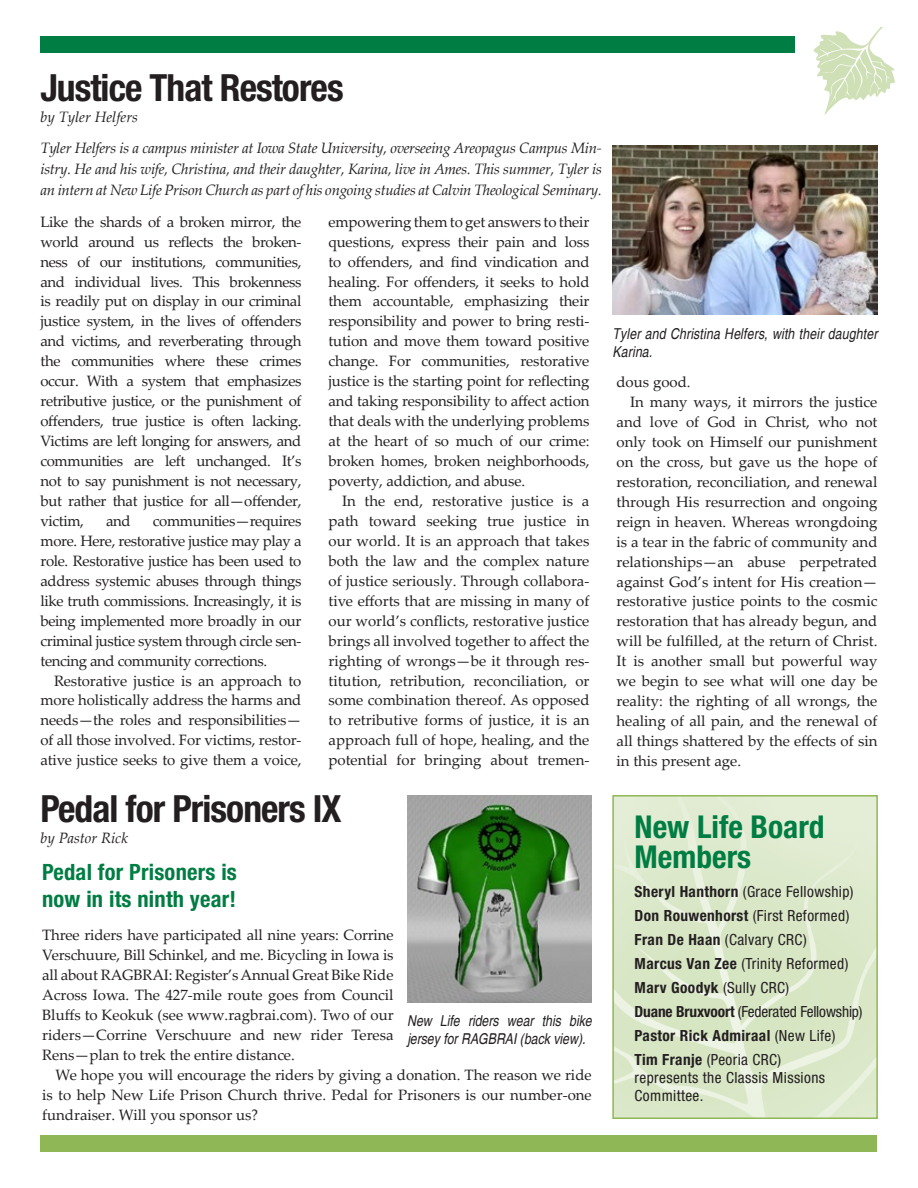
<style>
.page{position:relative;width:918px;height:1188px;background:#fff}
.page>*{position:absolute;margin:0;border:0;box-sizing:border-box;transform-origin:0 0}
.large_headline{font:700 condensed 37.5px "Helvetica Neue LT Std";letter-spacing:-.025em;color:#231f20}
.subhead{font:700 condensed 31.5px/30px "Helvetica Neue LT Std";color:#007d43}
.subhead-2{font:700 condensed 22.5px/27px "Helvetica Neue LT Std";letter-spacing:.01em;color:#007d43}
.main_body{font:condensed 15.3px/18px "Helvetica Neue LT Std";letter-spacing:.025em;color:#231f20}
.main_body-2{font:700 condensed 15.3px "Helvetica Neue LT Std";letter-spacing:.025em;color:#231f20}
.main_body-3{font:condensed 15.3px "Helvetica Neue LT Std";letter-spacing:-.01em;color:#231f20}
.main_body-4{font:15px/20px "Palatino Linotype";letter-spacing:-.01em;color:#231f20;text-align:justify}
.main_body-5{font:italic 15px/21px "Palatino Linotype";letter-spacing:-.02em;color:#231f20;text-align:justify}
.t1{font:italic condensed 15px/18px "Helvetica";letter-spacing:.01em;color:#231f20}
.main_body-6{font:italic 15px "Palatino Linotype";color:#231f20}
.s1{font-weight:700}
.s2{font-weight:400}
</style>
<div class="page">
<div style="left:40px;top:36px;width:755px;height:16px;background:#007d43"></div>
<div style="left:40px;top:1136px;width:838px;height:16px;background:#90b755"></div>
<svg style="left:813px;top:27px;width:82px;height:88px"></svg>
<img style="left:612px;top:145px;width:266px;height:169px">
<img style="left:407px;top:795px;width:185px;height:207px">
<svg style="left:615px;top:798px;width:260px;height:318px;background:#dce9cb"></svg>
<div style="left:612px;top:795px;width:266px;height:324px;border:2px solid #90b755"></div>
<p class="large_headline" style="left:40px;top:65px;width:305px">Justice That Restores</p>
<p class="main_body-6" style="left:40px;top:106px;width:99px">by Tyler Helfers</p>
<p class="main_body-5" style="left:40px;top:137px;width:563px">Tyler Helfers is a campus minister at Iowa State University, overseeing Areopagus Campus Min&shy;istry. He and his wife, Christina, and their daughter, Karina, live in Ames. This summer, Tyler is an intern at New Life Prison Church as part of his ongoing studies at Calvin Theological Seminary.</p>
<p class="main_body-4" style="left:40px;top:211px;width:263px">Like the shards of a broken mirror, the world around us reflects the broken&shy;ness of our institutions, communities, and individual lives. This brokenness is readily put on display in our criminal justice system, in the lives of offenders and victims, and reverberating through the communities where these crimes occur. With a system that emphasizes retributive justice, or the punishment of offenders, true justice is often lacking.<br>Victims are left longing for answers, and communities are left unchanged. It’s not to say punishment is not necessary, but rather that justice for all—offender, victim,</p>
<p class="main_body-4" style="left:106px;top:510px;width:26px">and</p>
<p class="main_body-4" style="left:40px;top:510px;width:263px;text-indent:112px">communities—requires more. Here, restorative justice may play a role. Restorative justice has been used to address systemic abuses through things like truth commissions. Increasingly, it is being implemented more broadly in our criminal justice system through circle sen&shy;tencing and community corrections.</p>
<p class="main_body-4" style="left:40px;top:670px;width:263px;text-indent:14px">Restorative justice is an approach to more holistically address the harms and needs—the roles and responsibilities— of all those involved. For victims, restor&shy;ative justice seeks to give them a voice,</p>
<p class="main_body-4" style="left:328px;top:211px;width:263px">empowering them to get answers to their questions, express their pain and loss to offenders, and find vindication and healing. For offenders, it seeks to hold them accountable, emphasizing their responsibility and power to bring resti&shy;tution and move them toward positive change. For communities, restorative justice is the starting point for reflecting and taking responsibility to affect action that deals with the underlying problems at the heart of so much of our crime: broken homes, broken neighborhoods, poverty, addiction, and abuse.</p>
<p class="main_body-4" style="left:328px;top:490px;width:263px;text-indent:14px">In the end, restorative justice is a path toward seeking true justice in our world. It is an approach that takes both the law and the complex nature of justice seriously. Through collabora&shy;tive efforts that are missing in many of our world’s conflicts, restorative justice brings all involved together to affect the righting of wrongs—be it through res&shy;titution, retribution, reconciliation, or some combination thereof. As opposed to retributive forms of justice, it is an approach full of hope, healing, and the potential for bringing about tremen-</p>
<p class="large_headline" style="left:40px;top:786px;width:303px">Pedal for Prisoners IX</p>
<p class="main_body-6" style="left:40px;top:827px;width:89px">by Pastor Rick</p>
<p class="subhead-2" style="left:42px;top:858px;width:196px">Pedal for Prisoners is now in its ninth year!</p>
<p class="main_body-4" style="left:42px;top:924px;width:353px">Three riders have participated all nine years: Corrine Verschuure, Bill Schinkel, and me. Bicycling in Iowa is all about RAGBRAI: Register’s Annual Great Bike Ride Across Iowa. The 427-mile route goes from Council Bluffs to Keokuk (see www.ragbrai.com). Two of our riders—Corrine Verschuure and new rider Teresa Rens—plan to trek the entire distance.</p>
<p class="main_body-4" style="left:42px;top:1064px;width:551px;text-indent:14px">We hope you will encourage the riders by giving a donation. The reason we ride is to help New Life Prison Church thrive. Pedal for Prisoners is our number-one fundraiser. Will you sponsor us?</p>
<p class="t1" style="left:407px;top:1012px;width:186px">New Life riders wear this bike jersey for RAGBRAI (back view).</p>
<p class="t1" style="left:613px;top:325px;width:266px">Tyler and Christina Helfers, with their daughter<br>Karina.</p>
<p class="main_body-4" style="left:616px;top:371px;width:76px">dous good.</p>
<p class="main_body-4" style="left:616px;top:391px;width:263px;text-indent:14px">In many ways, it mirrors the justice and love of God in Christ, who not only took on Himself our punishment on the cross, but gave us the hope of restoration, reconciliation, and renewal through His resurrection and ongoing reign in heaven. Whereas wrongdoing is a tear in the fabric of community and relationships—an abuse perpetrated against God’s intent for His creation— restorative justice points to the cosmic restoration that has already begun, and will be fulfilled, at the return of Christ.<br>It is another small but powerful way we begin to see what will one day be reality: the righting of all wrongs, the healing of all pain, and the renewal of all things shattered by the effects of sin in this present age.</p>
<p class="subhead" style="left:635px;top:811px;width:192px">New Life Board<br>Members</p>
<p class="main_body" style="left:635px;top:882px;width:221px"><span class="s1">Sheryl Hanthorn</span> (Grace Fellowship)</p>
<p class="main_body" style="left:635px;top:906px;width:216px"><span class="s1">Don Rouwenhorst</span> (First Reformed)</p>
<p class="main_body" style="left:635px;top:930px;width:174px"><span class="s1">Fran De Haan</span> (Calvary CRC)</p>
<p class="main_body" style="left:635px;top:954px;width:215px"><span class="s1">Marcus Van Zee</span> (Trinity Reformed)</p>
<p class="main_body-2" style="left:635px;top:978px;width:156px">Marv Goodyk <span class="s2">(Sully CRC)</span></p>
<p class="main_body-3" style="left:635px;top:1002px;width:230px"><span class="s1">Duane Bruxvoort</span> (Federated Fellowship)</p>
<p class="main_body-2" style="left:635px;top:1026px;width:202px">Pastor Rick Admiraal <span class="s2">(New Life)</span></p>
<p class="main_body" style="left:635px;top:1050px;width:192px"><span class="s1">Tim Franje</span> (Peoria CRC) represents the Classis Missions<br>Committee.</p>
</div>
